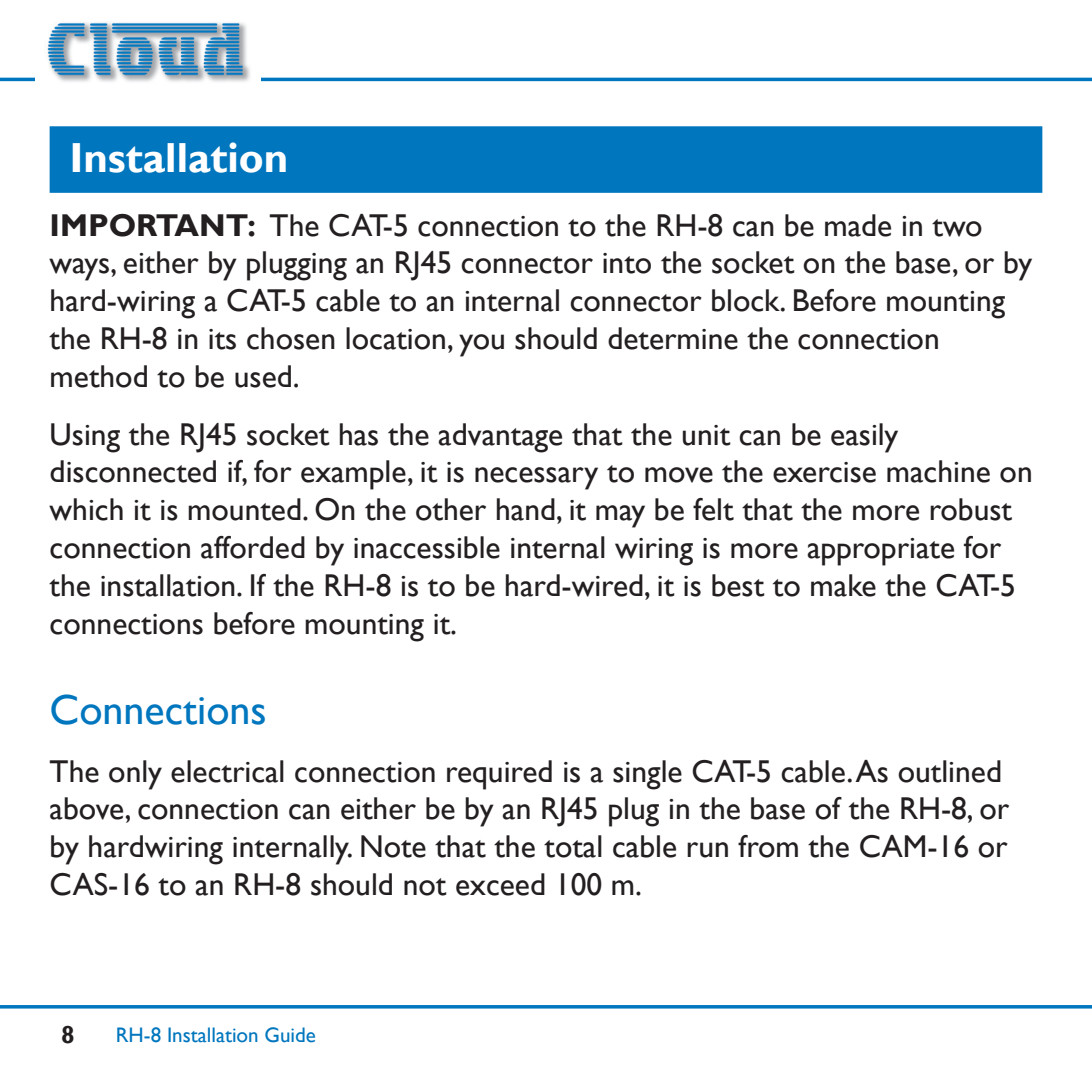
<style>
.page{position:relative;width:1092px;height:1092px;background:#fff}
.page>*{position:absolute;margin:0;border:0;box-sizing:border-box;transform-origin:0 0}
.t1{font:700 42px "Gill Sans";color:#fff}
.t2{font:42px "Gill Sans";color:#0076be}
.t3{font:31.5px/37.8px "Gill Sans";color:#231f20}
.t4{font:700 24.5px "Gill Sans";color:#231f20}
.t5{font:21px "Gill Sans";color:#0076be}
.s1{font-weight:700}
</style>
<div class="page">
<hr style="left:0;top:78px;width:1091px;height:3px;background:#0076be">
<div style="left:36px;top:17px;width:225px;height:69px;background:#fff"></div>
<img style="left:47px;top:22px;width:203px;height:60px">
<svg style="left:0;top:1005px;width:1091px;height:3px;background:#0578bf"></svg>
<div style="left:50px;top:126px;width:992px;height:67px;background:#0076be"></div>
<h1 class="t1" style="left:69px;top:133px;width:220px">Installation</h1>
<p class="t3" style="left:50px;top:207px;width:984px"><span class="s1">IMPORTANT:</span> The CAT-5 connection to the RH-8 can be made in two ways, either by plugging an RJ45 connector into the socket on the base, or by hard-wiring a CAT-5 cable to an internal connector block. Before mounting the RH-8 in its chosen location, you should determine the connection method to be used.</p>
<p class="t3" style="left:50px;top:415px;width:984px">Using the RJ45 socket has the advantage that the unit can be easily disconnected if, for example, it is necessary to move the exercise machine on which it is mounted. On the other hand, it may be felt that the more robust connection afforded by inaccessible internal wiring is more appropriate for the installation. If the RH-8 is to be hard-wired, it is best to make the CAT-5 connections before mounting it.</p>
<h1 class="t2" style="left:50px;top:685px;width:218px">Connections</h1>
<p class="t3" style="left:50px;top:752px;width:961px">The only electrical connection required is a single CAT-5 cable. As outlined above, connection can either be by an RJ45 plug in the base of the RH-8, or by hardwiring internally. Note that the total cable run from the CAM-16 or CAS-16 to an RH-8 should not exceed 100 m.</p>
<p class="t4" style="left:61px;top:1020px;width:15px">8</p>
<p class="t5" style="left:116px;top:1022px;width:202px">RH-8 Installation Guide</p>
</div>
